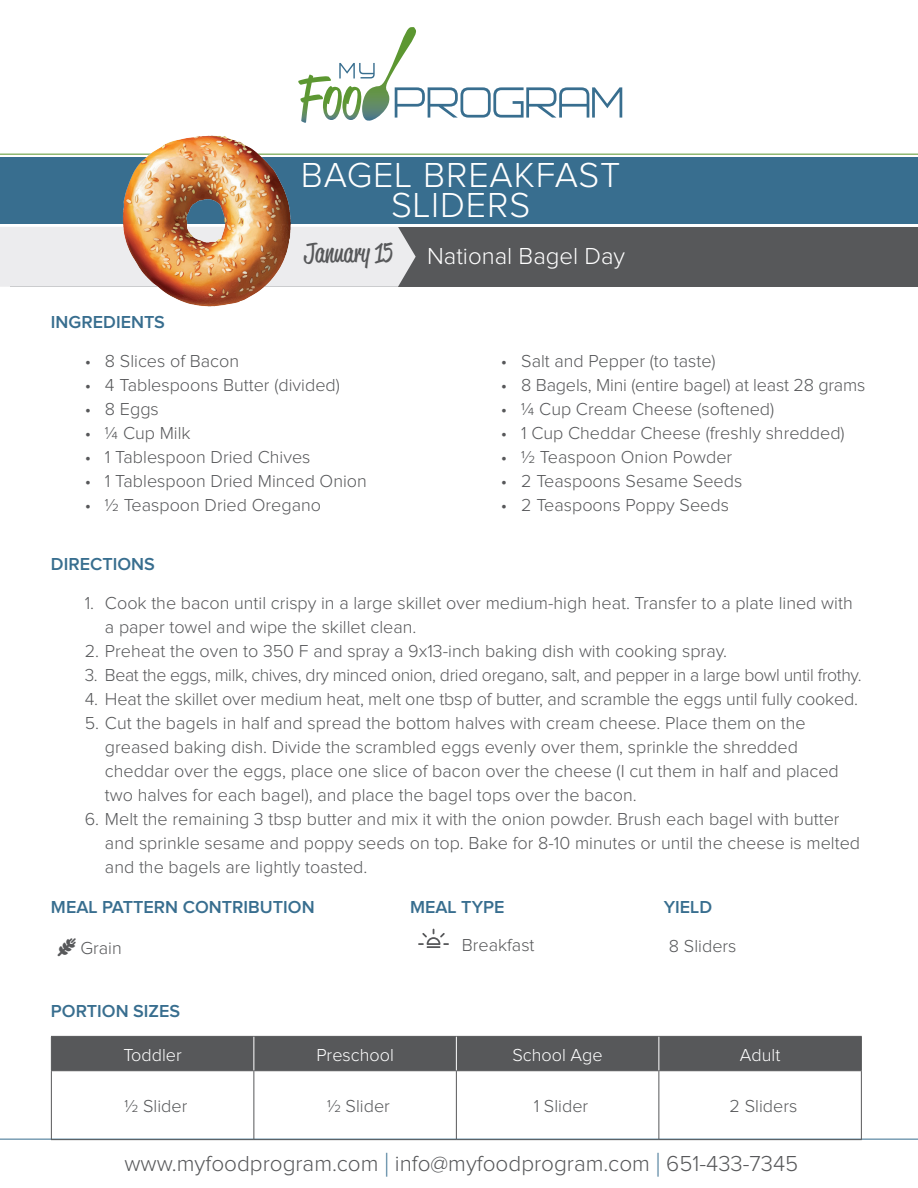
<style>
.page{position:relative;width:918px;height:1188px;background:#fff}
.page>*{position:absolute;margin:0;border:0;box-sizing:border-box;transform-origin:0 0}
.t1{font:300 36px "Proxima Nova";letter-spacing:.025em;color:#fff}
.t2{font:27px "Reklame Script";color:#57585a}
.t3{font:300 24px "Proxima Nova";color:#fff}
.t4{font:300 22.5px "Proxima Nova";color:#57585a}
.t5{font:300 18px/24px "Proxima Nova";color:#57585a}
.t6{font:300 18px "Proxima Nova";letter-spacing:-.02em;color:#57585a}
.t7{font:600 18px "Proxima Nova";color:#386e8f}
.t8{font:300 18px "Proxima Nova";color:#fff}
.s1{font-size:33.75px;color:#386e8f}
</style>
<div class="page">
<div style="left:11px;top:227px;width:907px;height:59px;background:#57585a"></div>
<div style="left:0;top:227px;width:416px;height:60px;background:#ececee"></div>
<div style="left:0;top:157px;width:918px;height:67px;background:#386e8f"></div>
<hr style="left:0;top:154px;width:918px;height:1px;background:#5c9731">
<hr style="left:0;top:1139px;width:918px;height:1px;background:#386e8f">
<svg style="left:298px;top:27px;width:324px;height:96px"></svg>
<div style="left:52px;top:1037px;width:809px;height:33px;background:#57585a"></div>
<hr style="left:51px;top:1036px;width:203px;height:1px;background:#57585a">
<hr style="left:51px;top:1037px;width:1px;height:33px;background:#57585a">
<hr style="left:254px;top:1036px;width:202px;height:1px;background:#57585a">
<hr style="left:456px;top:1036px;width:203px;height:1px;background:#57585a">
<hr style="left:659px;top:1036px;width:203px;height:1px;background:#57585a">
<hr style="left:861px;top:1037px;width:1px;height:33px;background:#57585a">
<hr style="left:51px;top:1070px;width:203px;height:1px;background:#57585a">
<hr style="left:51px;top:1071px;width:1px;height:68px;background:#57585a">
<hr style="left:254px;top:1070px;width:202px;height:1px;background:#57585a">
<hr style="left:253px;top:1071px;width:1px;height:68px;background:#57585a">
<hr style="left:456px;top:1070px;width:203px;height:1px;background:#57585a">
<hr style="left:456px;top:1071px;width:1px;height:68px;background:#57585a">
<hr style="left:659px;top:1070px;width:203px;height:1px;background:#57585a">
<hr style="left:658px;top:1071px;width:1px;height:68px;background:#57585a">
<hr style="left:861px;top:1071px;width:1px;height:68px;background:#57585a">
<hr style="left:51px;top:1139px;width:203px;height:1px;background:#57585a">
<hr style="left:254px;top:1139px;width:202px;height:1px;background:#57585a">
<hr style="left:456px;top:1139px;width:203px;height:1px;background:#57585a">
<hr style="left:659px;top:1139px;width:203px;height:1px;background:#57585a">
<hr style="left:253px;top:1037px;width:1px;height:33px;background:#fff">
<hr style="left:456px;top:1037px;width:1px;height:33px;background:#fff">
<hr style="left:658px;top:1037px;width:1px;height:33px;background:#fff">
<img style="left:114px;top:135px;width:189px;height:172px">
<svg style="left:418px;top:929px;width:31px;height:19px"></svg>
<p class="t1" style="left:301px;top:159px;width:321px">BAGEL BREAKFAST</p>
<p class="t1" style="left:391px;top:189px;width:141px">SLIDERS</p>
<p class="t7" style="left:51px;top:314px;width:116px">INGREDIENTS</p>
<p class="t2" style="left:304px;top:235px;width:90px">January 15</p>
<p class="t3" style="left:427px;top:245px;width:200px">National Bagel Day</p>
<p class="t5" style="left:85px;top:350px;width:156px">• 8 Slices of Bacon</p>
<p class="t5" style="left:85px;top:374px;width:257px">• 4 Tablespoons Butter (divided)</p>
<p class="t5" style="left:85px;top:398px;width:76px">• 8 Eggs</p>
<p class="t5" style="left:85px;top:422px;width:107px">• ¼ Cup Milk</p>
<p class="t5" style="left:85px;top:446px;width:227px">• 1 Tablespoon Dried Chives</p>
<p class="t5" style="left:85px;top:470px;width:284px">• 1 Tablespoon Dried Minced Onion</p>
<p class="t5" style="left:85px;top:494px;width:238px">• ½ Teaspoon Dried Oregano</p>
<p class="t7" style="left:51px;top:555px;width:105px">DIRECTIONS</p>
<p class="t5" style="left:501px;top:350px;width:216px">• Salt and Pepper (to taste)</p>
<p class="t5" style="left:501px;top:374px;width:366px">• 8 Bagels, Mini (entire bagel) at least 28 grams</p>
<p class="t5" style="left:501px;top:398px;width:275px">• ¼ Cup Cream Cheese (softened)</p>
<p class="t5" style="left:501px;top:422px;width:345px">• 1 Cup Cheddar Cheese (freshly shredded)</p>
<p class="t5" style="left:501px;top:446px;width:233px">• ½ Teaspoon Onion Powder</p>
<p class="t5" style="left:501px;top:470px;width:243px">• 2 Teaspoons Sesame Seeds</p>
<p class="t5" style="left:501px;top:494px;width:230px">• 2 Teaspoons Poppy Seeds</p>
<p class="t5" style="left:105px;top:592px;width:749px;text-indent:-20px">1. Cook the bacon until crispy in a large skillet over medium-high heat. Transfer to a plate lined with a paper towel and wipe the skillet clean.</p>
<p class="t5" style="left:85px;top:640px;width:644px">2. Preheat the oven to 350 F and spray a 9x13-inch baking dish with cooking spray.</p>
<p class="t6" style="left:85px;top:667px;width:778px">3. Beat the eggs, milk, chives, dry minced onion, dried oregano, salt, and pepper in a large bowl until frothy.</p>
<p class="t5" style="left:85px;top:688px;width:775px">4. Heat the skillet over medium heat, melt one tbsp of butter, and scramble the eggs until fully cooked.</p>
<p class="t5" style="left:105px;top:712px;width:735px;text-indent:-20px">5. Cut the bagels in half and spread the bottom halves with cream cheese. Place them on the greased baking dish. Divide the scrambled eggs evenly over them, sprinkle the shredded cheddar over the eggs, place one slice of bacon over the cheese (I cut them in half and placed two halves for each bagel), and place the bagel tops over the bacon.</p>
<p class="t5" style="left:105px;top:808px;width:757px;text-indent:-20px">6. Melt the remaining 3 tbsp butter and mix it with the onion powder. Brush each bagel with butter and sprinkle sesame and poppy seeds on top. Bake for 8-10 minutes or until the cheese is melted and the bagels are lightly toasted.</p>
<p class="t7" style="left:51px;top:899px;width:265px">MEAL PATTERN CONTRIBUTION</p>
<p class="t7" style="left:410px;top:899px;width:96px">MEAL TYPE</p>
<p class="t7" style="left:664px;top:899px;width:50px">YIELD</p>
<p class="t5" style="left:462px;top:934px;width:74px">Breakfast</p>
<p class="t5" style="left:80px;top:937px;width:43px">Grain</p>
<p class="t5" style="left:669px;top:935px;width:69px">8 Sliders</p>
<p class="t7" style="left:51px;top:1003px;width:131px">PORTION SIZES</p>
<p class="t8" style="left:123px;top:1046px;width:60px">Toddler</p>
<p class="t8" style="left:316px;top:1046px;width:79px">Preschool</p>
<p class="t8" style="left:512px;top:1046px;width:92px">School Age</p>
<p class="t8" style="left:740px;top:1046px;width:42px">Adult</p>
<p class="t5" style="left:125px;top:1095px;width:64px">1/2 Slider</p>
<p class="t5" style="left:327px;top:1095px;width:64px">1/2 Slider</p>
<p class="t5" style="left:534px;top:1095px;width:56px">1 Slider</p>
<p class="t5" style="left:730px;top:1095px;width:69px">2 Sliders</p>
<p class="t4" style="left:124px;top:1153px;width:675px">www.myfoodprogram.com <span class="s1">|</span> info@myfoodprogram.com <span class="s1">|</span> 651-433-7345</p>
</div>
